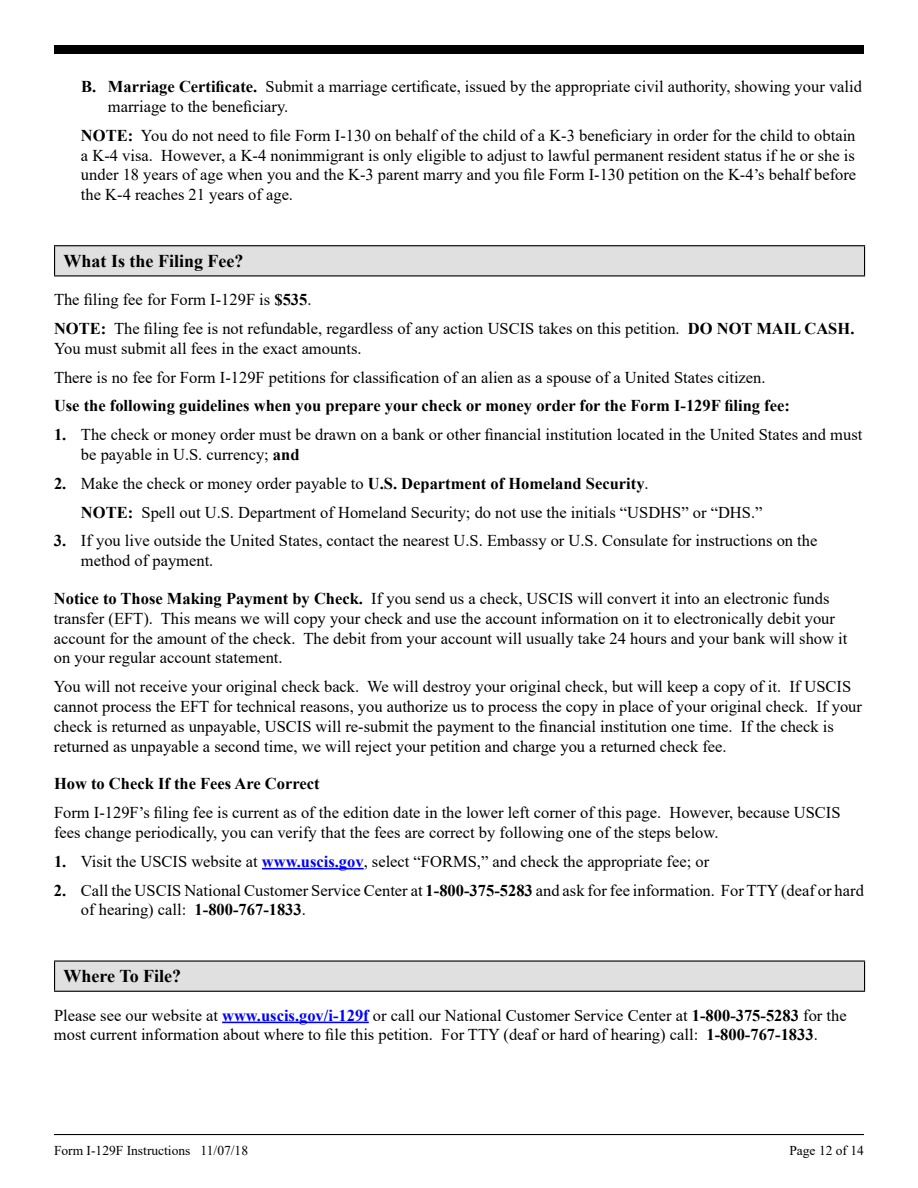
<style>
.page{position:relative;width:918px;height:1188px;background:#fff}
.page>*{position:absolute;margin:0;border:0;box-sizing:border-box;transform-origin:0 0}
.t1{font:700 18px "Times New Roman";color:#000}
.t2{font:16.5px/19.8px "Times New Roman";color:#000}
.t3{font:700 16.5px "Times New Roman";color:#000}
.t4{font:13.5px "Times New Roman";color:#000}
.s1{font-weight:700}
.s2{font-weight:700;color:#00f}
</style>
<div class="page">
<hr style="left:54px;top:1134px;width:810px;height:1px;background:#000">
<div style="left:54px;top:45px;width:810px;height:9px;background:#000"></div>
<hr style="left:262px;top:868px;width:102px;height:1px;background:#00f">
<hr style="left:222px;top:1022px;width:147px;height:1px;background:#00f">
<div style="left:55px;top:246px;width:810px;height:30px;background:#e0e0e0"></div>
<hr style="left:54px;top:245px;width:811px;height:1px;background:#000">
<svg style="left:54px;top:246px;width:1px;height:29px"></svg>
<svg style="left:864px;top:246px;width:1px;height:29px"></svg>
<hr style="left:54px;top:275px;width:811px;height:1px;background:#000">
<div style="left:55px;top:961px;width:810px;height:30px;background:#e0e0e0"></div>
<hr style="left:54px;top:960px;width:811px;height:2px;background:#000">
<svg style="left:54px;top:962px;width:1px;height:29px"></svg>
<svg style="left:864px;top:962px;width:1px;height:29px"></svg>
<hr style="left:54px;top:991px;width:811px;height:1px;background:#000">
<p class="t2" style="left:108px;top:76px;width:756px;text-indent:-27px"><span class="s1">B. Marriage Certificate.</span> Submit a marriage certificate, issued by the appropriate civil authority, showing your valid marriage to the beneficiary.</p>
<p class="t2" style="left:81px;top:125px;width:777px;text-align:justify"><span class="s1">NOTE:</span> You do not need to file Form I-130 on behalf of the child of a K-3 beneficiary in order for the child to obtain a K-4 visa. However, a K-4 nonimmigrant is only eligible to adjust to lawful permanent resident status if he or she is under 18 years of age when you and the K-3 parent marry and you file Form I-130 petition on the K-4’s behalf before the K-4 reaches 21 years of age.</p>
<p class="t1" style="left:64px;top:248px;width:181px">What Is the Filing Fee?</p>
<p class="t2" style="left:54px;top:285px;width:802px;line-height:28.8px">The filing fee for Form I-129F is <span class="s1">$535</span>.<br><span class="s1">NOTE:</span> The filing fee is not refundable, regardless of any action USCIS takes on this petition. <span class="s1">DO NOT MAIL CASH.</span></p>
<p class="t2" style="left:54px;top:333px;width:713px;line-height:28.8px">You must submit all fees in the exact amounts.<br>There is no fee for Form I-129F petitions for classification of an alien as a spouse of a United States citizen.</p>
<p class="t3" style="left:54px;top:394px;width:737px">Use the following guidelines when you prepare your check or money order for the Form I-129F filing fee:</p>
<p class="t2" style="left:81px;top:424px;width:783px;text-indent:-27px"><span class="s1">1.</span> The check or money order must be drawn on a bank or other financial institution located in the United States and must be payable in U.S. currency; <span class="s1">and</span></p>
<p class="t2" style="left:81px;top:468px;width:683px;line-height:28.8px;text-indent:-27px"><span class="s1">2.</span> Make the check or money order payable to <span class="s1">U.S. Department of Homeland Security</span>.<br><span class="s1">NOTE:</span> Spell out U.S. Department of Homeland Security; do not use the initials “USDHS” or “DHS.”</p>
<p class="t2" style="left:81px;top:530px;width:738px;text-indent:-27px"><span class="s1">3.</span> If you live outside the United States, contact the nearest U.S. Embassy or U.S. Consulate for instructions on the method of payment.</p>
<p class="t2" style="left:54px;top:588px;width:795px"><span class="s1">Notice to Those Making Payment by Check.</span> If you send us a check, USCIS will convert it into an electronic funds transfer (EFT). This means we will copy your check and use the account information on it to electronically debit your account for the amount of the check. The debit from your account will usually take 24 hours and your bank will show it on your regular account statement.</p>
<p class="t2" style="left:54px;top:676px;width:810px">You will not receive your original check back. We will destroy your original check, but will keep a copy of it. If USCIS cannot process the EFT for technical reasons, you authorize us to process the copy in place of your original check. If your check is returned as unpayable, USCIS will re-submit the payment to the financial institution one time. If the check is returned as unpayable a second time, we will reject your petition and charge you a returned check fee.</p>
<p class="t3" style="left:54px;top:772px;width:267px">How to Check If the Fees Are Correct</p>
<p class="t2" style="left:54px;top:802px;width:788px">Form I-129F’s filing fee is current as of the edition date in the lower left corner of this page. However, because USCIS fees change periodically, you can verify that the fees are correct by following one of the steps below.</p>
<p class="t2" style="left:54px;top:851px;width:657px"><span class="s1">1.</span> Visit the USCIS website at <span class="s2">www.uscis.gov</span>, select “FORMS,” and check the appropriate fee; or</p>
<p class="t2" style="left:81px;top:880px;width:784px;text-indent:-27px"><span class="s1">2.</span> Call the USCIS National Customer Service Center at <span class="s1">1-800-375-5283</span> and ask for fee information. For TTY (deaf or hard of hearing) call: <span class="s1">1-800-767-1833</span>.</p>
<p class="t1" style="left:64px;top:963px;width:119px">Where To File?</p>
<p class="t2" style="left:54px;top:1005px;width:794px">Please see our website at <span class="s2">www.uscis.gov/i-129f</span> or call our National Customer Service Center at <span class="s1">1-800-375-5283</span> for the most current information about where to file this petition. For TTY (deaf or hard of hearing) call: <span class="s1">1-800-767-1833</span>.</p>
<p class="t4" style="left:54px;top:1141px;width:196px">Form I-129F Instructions 11/07/18</p>
<p class="t4" style="left:789px;top:1141px;width:76px">Page 12 of 14</p>
</div>
